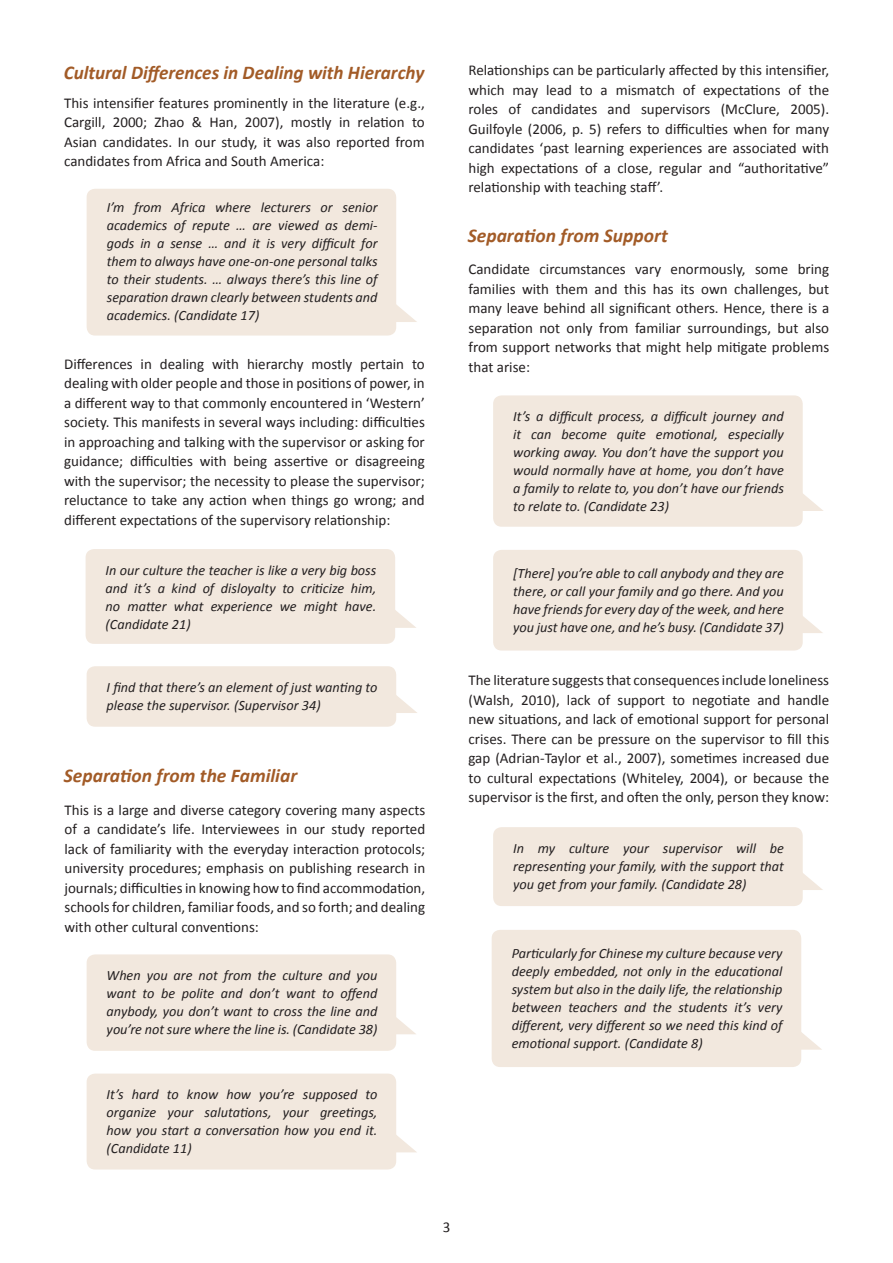
<style>
.page{position:relative;width:893px;height:1263px;background:#fff}
.page>*{position:absolute;margin:0;border:0;box-sizing:border-box;transform-origin:0 0}
.t1{font:italic 700 19.5px "Calibri";color:#a25b27}
.t2{font:15px/19.5px "Calibri";color:#231f20;text-align:justify}
.t3{font:italic 14.25px/18px "Calibri";color:#231f20;text-align:justify}
</style>
<div class="page">
<div style="left:87px;top:189px;width:309px;height:147px;background:#f2e8de;border-radius:9px"></div>
<svg style="left:396px;top:304px;width:21px;height:18px"></svg>
<div style="left:86px;top:549px;width:309px;height:95px;background:#f2e8de;border-radius:9px"></div>
<svg style="left:395px;top:610px;width:21px;height:18px"></svg>
<div style="left:87px;top:666px;width:309px;height:61px;background:#f2e8de;border-radius:9px"></div>
<svg style="left:396px;top:695px;width:21px;height:18px"></svg>
<div style="left:87px;top:954px;width:309px;height:97px;background:#f2e8de;border-radius:9px"></div>
<svg style="left:396px;top:1017px;width:20px;height:17px"></svg>
<div style="left:87px;top:1073px;width:309px;height:96px;background:#f2e8de;border-radius:9px"></div>
<svg style="left:396px;top:1134px;width:20px;height:18px"></svg>
<div style="left:493px;top:395px;width:310px;height:132px;background:#f2e8de;border-radius:9px"></div>
<svg style="left:803px;top:494px;width:20px;height:17px"></svg>
<div style="left:493px;top:550px;width:310px;height:100px;background:#f2e8de;border-radius:9px"></div>
<svg style="left:803px;top:616px;width:20px;height:17px"></svg>
<div style="left:493px;top:827px;width:310px;height:79px;background:#f2e8de;border-radius:9px"></div>
<svg style="left:803px;top:873px;width:20px;height:17px"></svg>
<div style="left:492px;top:930px;width:309px;height:137px;background:#f2e8de;border-radius:9px"></div>
<svg style="left:801px;top:1032px;width:21px;height:18px"></svg>
<h1 class="t1" style="left:64px;top:60px;width:362px">Cultural Differences in Dealing with Hierarchy</h1>
<p class="t2" style="left:64px;top:93px;width:362px">This intensifier features prominently in the literature (e.g., Cargill, 2000; Zhao &amp; Han, 2007), mostly in relation to Asian candidates. In our study, it was also reported from candidates from Africa and South America:</p>
<p class="t3" style="left:107px;top:198px;width:272px">I’m from Africa where lecturers or senior academics of repute … are viewed as demi&shy;gods in a sense … and it is very difficult for them to always have one-on-one personal talks to their students. … always there’s this line of separation drawn clearly between students and academics. (Candidate 17)</p>
<p class="t2" style="left:64px;top:354px;width:362px">Differences in dealing with hierarchy mostly pertain to dealing with older people and those in positions of power, in a different way to that commonly encountered in ‘Western’ society. This manifests in several ways including: difficulties in approaching and talking with the supervisor or asking for guidance; difficulties with being assertive or disagreeing with the supervisor; the necessity to please the supervisor; reluctance to take any action when things go wrong; and different expectations of the supervisory relationship:</p>
<p class="t3" style="left:106px;top:561px;width:272px">In our culture the teacher is like a very big boss and it’s a kind of disloyalty to criticize him, no matter what experience we might have. (Candidate 21)</p>
<p class="t3" style="left:107px;top:678px;width:272px">I find that there’s an element of just wanting to please the supervisor. (Supervisor 34)</p>
<h1 class="t1" style="left:64px;top:764px;width:235px">Separation from the Familiar</h1>
<p class="t2" style="left:64px;top:800px;width:362px">This is a large and diverse category covering many aspects of a candidate’s life. Interviewees in our study reported lack of familiarity with the everyday interaction protocols; university procedures; emphasis on publishing research in journals; difficulties in knowing how to find accommodation, schools for children, familiar foods, and so forth; and dealing with other cultural conventions:</p>
<p class="t3" style="left:107px;top:966px;width:272px">When you are not from the culture and you want to be polite and don’t want to offend anybody, you don’t want to cross the line and you’re not sure where the line is. (Candidate 38)</p>
<p class="t3" style="left:107px;top:1085px;width:272px">It’s hard to know how you’re supposed to organize your salutations, your greetings, how you start a conversation how you end it. (Candidate 11)</p>
<p class="t2" style="left:468px;top:60px;width:362px">Relationships can be particularly affected by this intensifier, which may lead to a mismatch of expectations of the roles of candidates and supervisors (McClure, 2005).<br>Guilfoyle (2006, p. 5) refers to difficulties when for many candidates ‘past learning experiences are associated with high expectations of a close, regular and “authoritative” relationship with teaching staff’.</p>
<h1 class="t1" style="left:468px;top:223px;width:201px">Separation from Support</h1>
<p class="t2" style="left:468px;top:259px;width:362px">Candidate circumstances vary enormously, some bring families with them and this has its own challenges, but many leave behind all significant others. Hence, there is a separation not only from familiar surroundings, but also from support networks that might help mitigate problems that arise:</p>
<p class="t3" style="left:513px;top:407px;width:272px">It’s a difficult process, a difficult journey and it can become quite emotional, especially working away. You don’t have the support you would normally have at home, you don’t have a family to relate to, you don’t have our friends to relate to. (Candidate 23)</p>
<p class="t3" style="left:513px;top:563px;width:272px">[There] you’re able to call anybody and they are there, or call your family and go there. And you have friends for every day of the week, and here you just have one, and he’s busy. (Candidate 37)</p>
<p class="t2" style="left:468px;top:671px;width:362px">The literature suggests that consequences include loneliness (Walsh, 2010), lack of support to negotiate and handle new situations, and lack of emotional support for personal crises. There can be pressure on the supervisor to fill this gap (Adrian-Taylor et al., 2007), sometimes increased due to cultural expectations (Whiteley, 2004), or because the supervisor is the first, and often the only, person they know:</p>
<p class="t3" style="left:513px;top:839px;width:272px">In my culture your supervisor will be representing your family, with the support that you get from your family. (Candidate 28)</p>
<p class="t3" style="left:512px;top:943px;width:272px">Particularly for Chinese my culture because very deeply embedded, not only in the educational system but also in the daily life, the relationship between teachers and the students it’s very different, very different so we need this kind of emotional support. (Candidate 8)</p>
<p class="t2" style="left:443px;top:1217px;width:9px">3</p>
</div>
